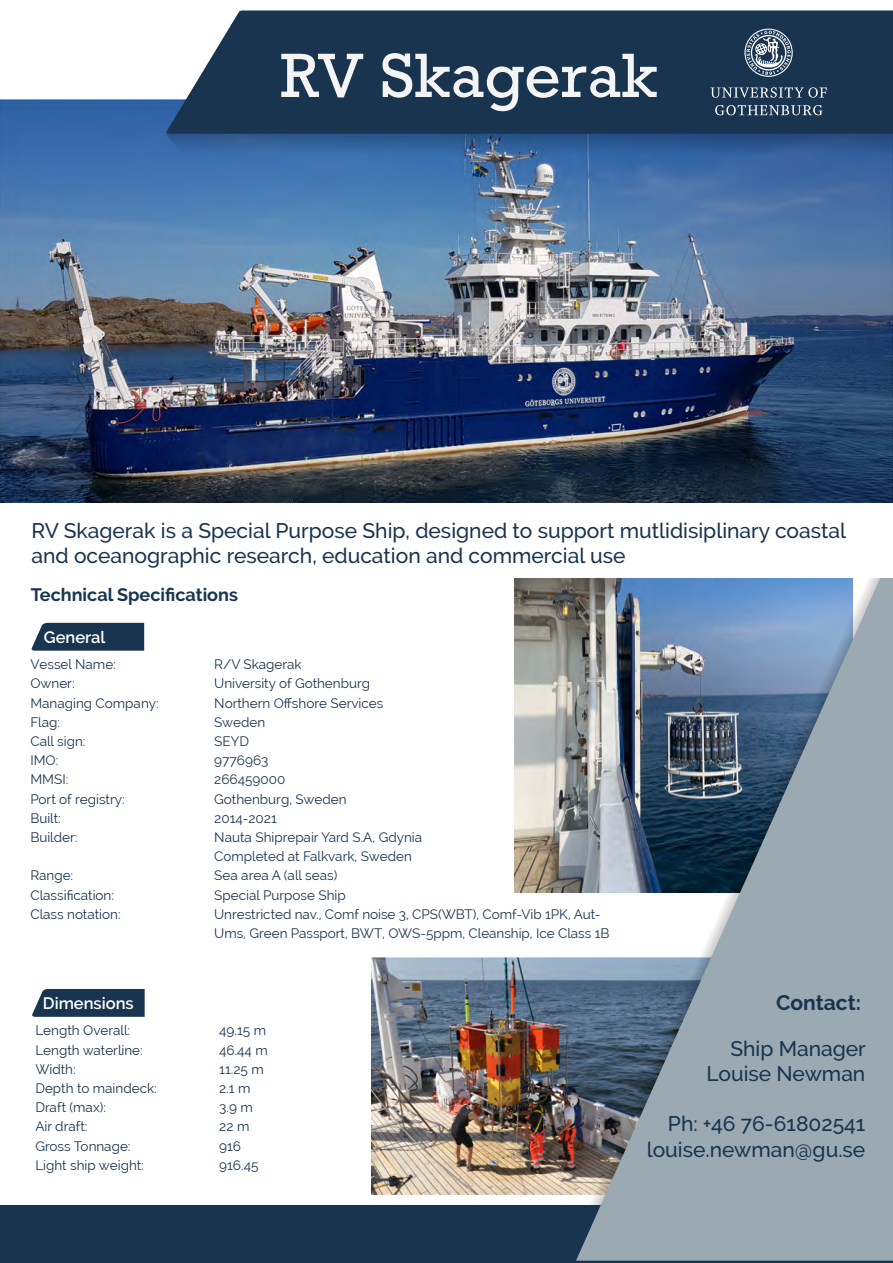
<style>
.page{position:relative;width:893px;height:1263px;background:#fff}
.page>*{position:absolute;margin:0;border:0;box-sizing:border-box;transform-origin:0 0}
.t1{font:58.8px "Rockwell";color:#f4f4f4}
.t2{font:500 21px/25.2px "Raleway";color:#19344f;text-align:right}
.t3{font:700 21px "Raleway";color:#19344f}
.t4{font:700 18px "Raleway";color:#19344f}
.t5{font:600 16.5px "Raleway";color:#fff}
.t6{font:13.5px/19.2px "Raleway";color:#19344f}
</style>
<div class="page">
<img style="left:515px;top:578px;width:49px;height:314px">
<img style="left:0;top:99px;width:893px;height:404px">
<img style="left:372px;top:958px;width:192px;height:236px">
<svg style="left:32px;top:989px;width:113px;height:28px;background:#263f59"></svg>
<div style="left:0;top:1205px;width:893px;height:58px;background:#19344f"></div>
<svg style="left:576px;top:578px;width:317px;height:683px;background:#8596a4"></svg>
<svg style="left:166px;top:10px;width:727px;height:95px;background:#28415b"></svg>
<svg style="left:744px;top:29px;width:49px;height:48px;background:#657789"></svg>
<svg style="left:710px;top:87px;width:117px;height:11px"></svg>
<svg style="left:166px;top:105px;width:727px;height:49px;background:#24466d"></svg>
<svg style="left:31px;top:623px;width:113px;height:28px;background:#27405a"></svg>
<h1 class="t1" style="left:281px;top:39px;width:378px">RV Skagerak</h1>
<h2 class="t2" style="left:31px;top:518px;width:816px;text-align:left">RV Skagerak is a Special Purpose Ship, designed to support mutlidisiplinary coastal and oceanographic research, education and commercial use</h2>
<h3 class="t4" style="left:31px;top:584px;width:209px">Technical Specifications</h3>
<p class="t5" style="left:44px;top:627px;width:63px">General</p>
<p class="t6" style="left:30px;top:655px;width:87px">Vessel Name:</p>
<p class="t6" style="left:214px;top:655px;width:89px">R/V Skagerak</p>
<p class="t6" style="left:30px;top:674px;width:46px">Owner:</p>
<p class="t6" style="left:214px;top:674px;width:157px">University of Gothenburg</p>
<p class="t6" style="left:30px;top:693px;width:130px">Managing Company:</p>
<p class="t6" style="left:214px;top:693px;width:171px">Northern Offshore Services</p>
<p class="t6" style="left:30px;top:712px;width:31px">Flag:</p>
<p class="t6" style="left:214px;top:712px;width:53px">Sweden</p>
<p class="t6" style="left:30px;top:732px;width:57px">Call sign:</p>
<p class="t6" style="left:214px;top:732px;width:36px">SEYD</p>
<p class="t6" style="left:30px;top:751px;width:30px">IMO:</p>
<p class="t6" style="left:214px;top:751px;width:56px">9776963</p>
<p class="t6" style="left:30px;top:770px;width:39px">MMSI:</p>
<p class="t6" style="left:214px;top:770px;width:73px">266459000</p>
<p class="t6" style="left:30px;top:789px;width:96px">Port of registry:</p>
<p class="t6" style="left:214px;top:789px;width:134px">Gothenburg, Sweden</p>
<p class="t6" style="left:30px;top:808px;width:32px">Built:</p>
<p class="t6" style="left:214px;top:808px;width:64px">2014-2021</p>
<p class="t6" style="left:30px;top:828px;width:49px">Builder:</p>
<p class="t6" style="left:214px;top:828px;width:209px">Nauta Shiprepair Yard S.A, Gdynia<br>Completed at Falkvark, Sweden</p>
<p class="t6" style="left:30px;top:866px;width:44px">Range:</p>
<p class="t6" style="left:214px;top:866px;width:125px">Sea area A (all seas)</p>
<p class="t6" style="left:30px;top:885px;width:85px">Classification:</p>
<p class="t6" style="left:214px;top:885px;width:133px">Special Purpose Ship</p>
<p class="t6" style="left:30px;top:904px;width:92px">Class notation:</p>
<p class="t6" style="left:214px;top:904px;width:397px">Unrestricted nav., Comf noise 3, CPS(WBT), Comf-Vib 1PK, Aut-<br>Ums, Green Passport, BWT, OWS-5ppm, Cleanship, Ice Class 1B</p>
<p class="t5" style="left:43px;top:994px;width:92px">Dimensions</p>
<p class="t6" style="left:35px;top:1021px;width:96px">Length Overall:</p>
<p class="t6" style="left:219px;top:1021px;width:48px">49.15 m</p>
<p class="t6" style="left:35px;top:1040px;width:109px">Length waterline:</p>
<p class="t6" style="left:219px;top:1040px;width:50px">46.44 m</p>
<p class="t6" style="left:35px;top:1059px;width:42px">Width:</p>
<p class="t6" style="left:219px;top:1059px;width:46px">11.25 m</p>
<p class="t6" style="left:35px;top:1078px;width:123px">Depth to maindeck:</p>
<p class="t6" style="left:219px;top:1078px;width:33px">2.1 m</p>
<p class="t6" style="left:35px;top:1098px;width:72px">Draft (max):</p>
<p class="t6" style="left:219px;top:1098px;width:35px">3.9 m</p>
<p class="t6" style="left:35px;top:1117px;width:54px">Air draft:</p>
<p class="t6" style="left:219px;top:1117px;width:32px">22 m</p>
<p class="t6" style="left:35px;top:1136px;width:97px">Gross Tonnage:</p>
<p class="t6" style="left:219px;top:1136px;width:23px">916</p>
<p class="t6" style="left:35px;top:1155px;width:110px">Light ship weight:</p>
<p class="t6" style="left:219px;top:1155px;width:41px">916.45</p>
<h2 class="t3" style="left:776px;top:991px;width:86px">Contact:</h2>
<h2 class="t2" style="left:706px;top:1036px;width:161px">Ship Manager<br>Louise Newman</h2>
<h2 class="t2" style="left:647px;top:1111px;width:220px">Ph: +46 76-61802541 louise.newman@gu.se</h2>
</div>
